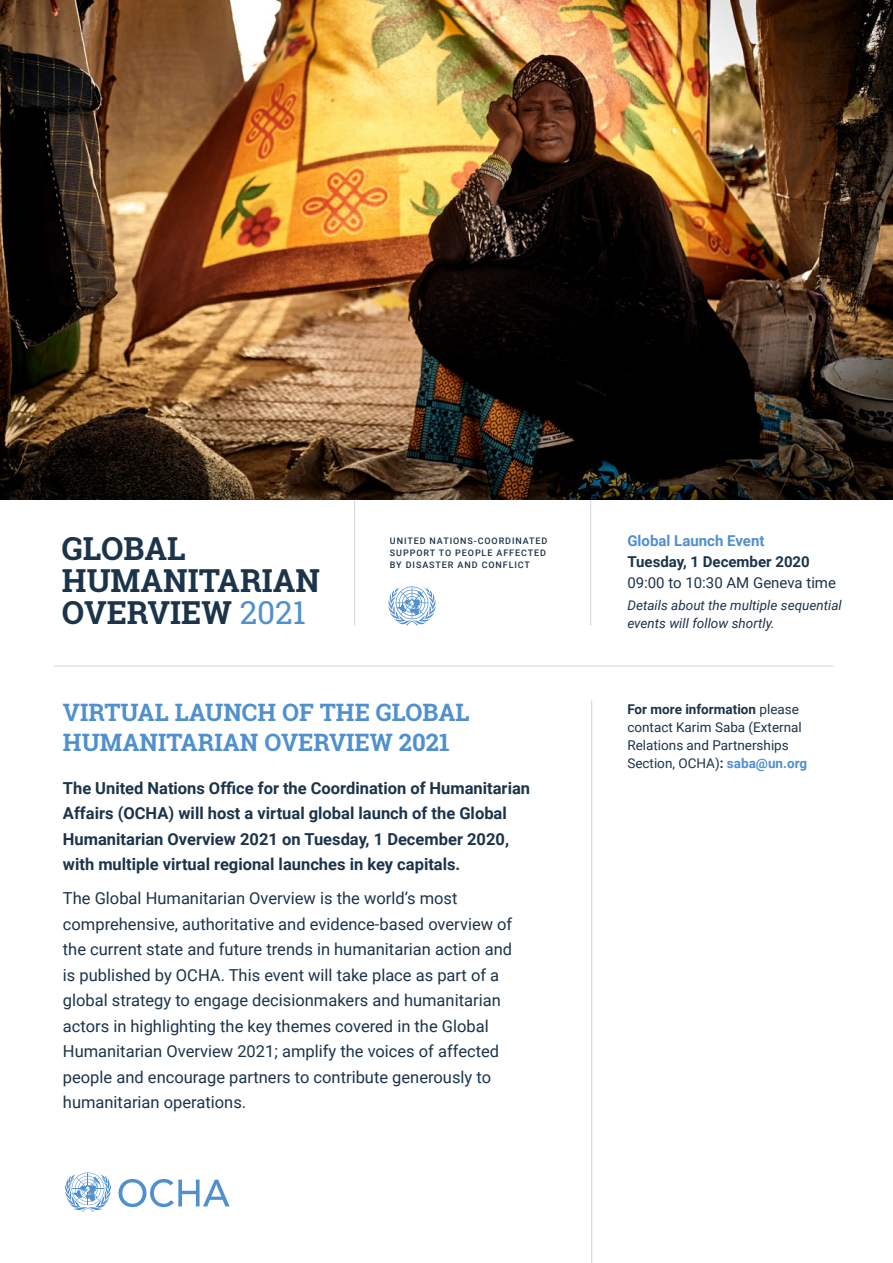
<style>
.page{position:relative;width:893px;height:1263px;background:#fff}
.page>*{position:absolute;margin:0;border:0;box-sizing:border-box;transform-origin:0 0}
.t1{font:700 31.65px/31.7px "Roboto Slab";color:#1b344a}
.t2{font:700 24px/30px "Roboto Slab";color:#5090cd}
.t3{font:16.5px/25.5px "Roboto";color:#1b344a}
.t4{font:700 16.5px/25.5px "Roboto";color:#1b344a}
.t5{font:15px "Roboto";color:#1b344a}
.t6{font:700 15px "Roboto";color:#1b344a}
.t7{font:700 15px "Roboto";color:#5090cd}
.t8{font:13.5px/18px "Roboto";color:#1b344a}
.t9{font:italic 13.5px/18px "Roboto";color:#1b344a}
.t10{font:500 9px/12px "Roboto";letter-spacing:.1em;color:#1b344a}
.s1{font-weight:400;color:#5090cd}
.s2{font-weight:700}
.s3{font-weight:700;color:#5090cd}
</style>
<div class="page">
<svg style="left:388px;top:586px;width:48px;height:40px"></svg>
<hr style="left:354px;top:495px;width:1px;height:130px;background:#d1d3d4">
<hr style="left:590px;top:495px;width:1px;height:130px;background:#d1d3d4">
<hr style="left:591px;top:700px;width:1px;height:563px;background:#d1d3d4">
<hr style="left:54px;top:666px;width:779px;height:1px;background:#d1d3d4">
<img style="left:0;top:0;width:893px;height:500px">
<svg style="left:119px;top:1179px;width:111px;height:28px"></svg>
<svg style="left:65px;top:1172px;width:46px;height:40px"></svg>
<h1 class="t1" style="left:62px;top:533px;width:260px">GLOBAL<br>HUMANITARIAN<br>OVERVIEW <span class="s1">2021</span></h1>
<p class="t10" style="left:390px;top:535px;width:159px">UNITED NATIONS-COORDINATED<br>SUPPORT TO PEOPLE AFFECTED<br>BY DISASTER AND CONFLICT</p>
<p class="t7" style="left:627px;top:530px;width:139px">Global Launch Event</p>
<p class="t6" style="left:627px;top:551px;width:184px">Tuesday, 1 December 2020</p>
<p class="t5" style="left:627px;top:572px;width:210px">09:00 to 10:30 AM Geneva time</p>
<p class="t9" style="left:627px;top:595px;width:216px">Details about the multiple sequential events will follow shortly.</p>
<h2 class="t2" style="left:63px;top:697px;width:408px">VIRTUAL LAUNCH OF THE GLOBAL<br>HUMANITARIAN OVERVIEW 2021</h2>
<p class="t4" style="left:63px;top:775px;width:469px">The United Nations Office for the Coordination of Humanitarian Affairs (OCHA) will host a virtual global launch of the Global Humanitarian Overview 2021 on Tuesday, 1 December 2020, with multiple virtual regional launches in key capitals.</p>
<p class="t3" style="left:63px;top:885px;width:451px">The Global Humanitarian Overview is the world’s most comprehensive, authoritative and evidence-based overview of the current state and future trends in humanitarian action and is published by OCHA. This event will take place as part of a global strategy to engage decisionmakers and humanitarian actors in highlighting the key themes covered in the Global Humanitarian Overview 2021; amplify the voices of affected people and encourage partners to contribute generously to humanitarian operations.</p>
<p class="t8" style="left:627px;top:700px;width:181px"><span class="s2">For more information</span> please contact Karim Saba (External<br>Relations and Partnerships<br>Section, OCHA)<span class="s2">:</span> <span class="s3">saba@un.org</span></p>
</div>
